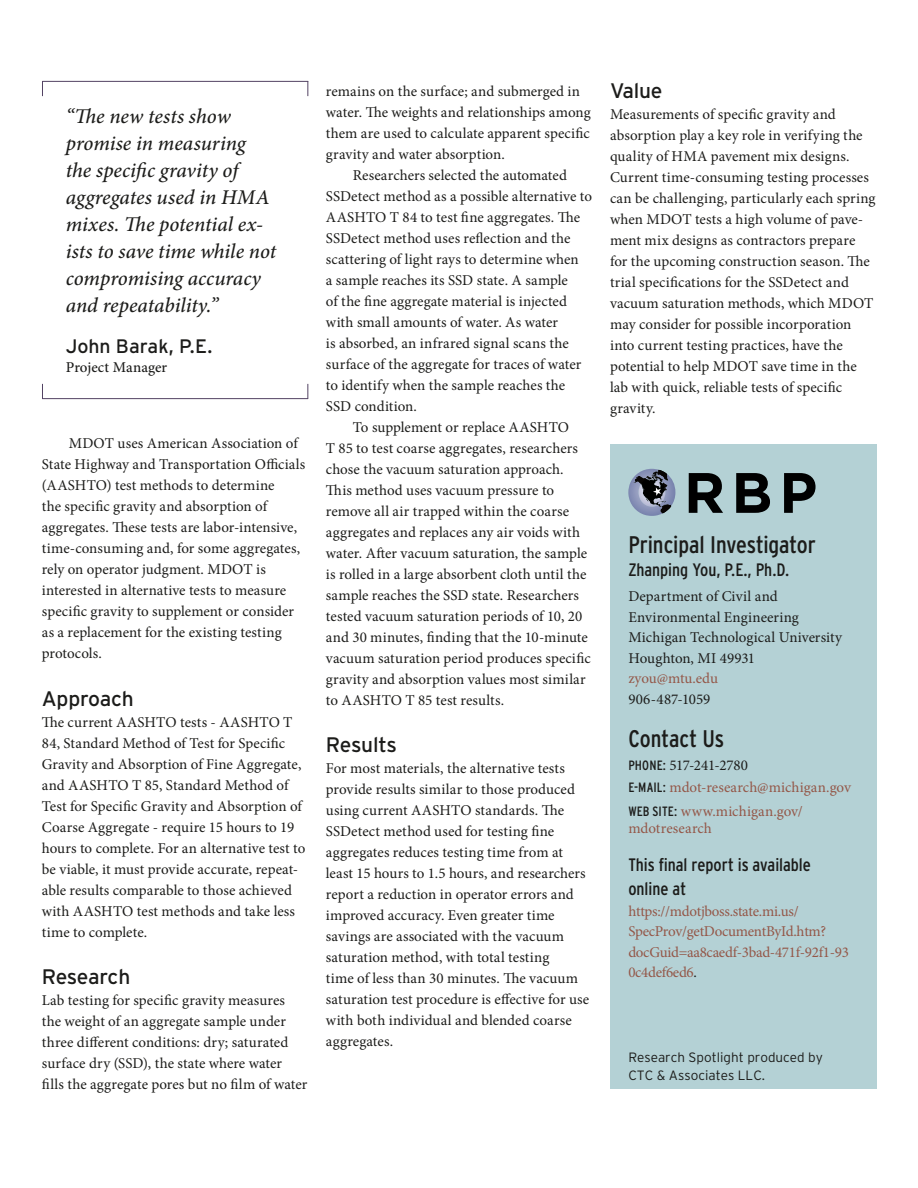
<style>
.page{position:relative;width:918px;height:1188px;background:#fff}
.page>*{position:absolute;margin:0;border:0;box-sizing:border-box;transform-origin:0 0}
.t1{font:condensed 24px "Interstate";letter-spacing:-.005em;color:#1c1c1a}
.t2{font:italic 500 21px/27px "Minion Pro";color:#1c1c1a}
.t3{font:21px "Interstate";letter-spacing:-.01em;color:#1c1c1a}
.t4{font:19.5px "Interstate";color:#1c1c1a}
.t5{font:condensed 18px/24.5px "Interstate";color:#1c1c1a}
.t6{font:15px/21px "Minion Pro";letter-spacing:.005em;color:#1c1c1a}
.t7{font:15px/20.4px "Minion Pro";letter-spacing:-.02em;color:#945748}
.t8{font:15px/23px "Minion Pro";letter-spacing:.005em;color:#945748}
.t9{font:500 15px "Minion Pro";letter-spacing:.005em;color:#1c1c1a}
.t10{font:300 13.5px/18px "Interstate";color:#1c1c1a}
.s1{font-family:"Interstate";font-stretch:condensed;font-size:13.5px;color:#1c1c1a}
.s2{color:#1c1c1a}
</style>
<div class="page">
<div style="left:610px;top:444px;width:266px;height:645px;background:#b4d1d5"></div>
<hr style="left:42px;top:81px;width:266px;height:1px;background:#534363">
<svg style="left:307px;top:82px;width:1px;height:14px"></svg>
<svg style="left:42px;top:82px;width:1px;height:14px"></svg>
<hr style="left:42px;top:398px;width:266px;height:1px;background:#534363">
<svg style="left:42px;top:384px;width:1px;height:14px"></svg>
<svg style="left:307px;top:384px;width:1px;height:14px"></svg>
<svg style="left:689px;top:473px;width:34px;height:40px"></svg>
<svg style="left:736px;top:473px;width:34px;height:40px"></svg>
<svg style="left:784px;top:473px;width:32px;height:40px"></svg>
<svg style="left:628px;top:469px;width:47px;height:47px"></svg>
<h2 class="t2" style="left:66px;top:103px;width:212px">“The new tests show promise in measuring the specific gravity of aggregates used in HMA mixes. The potential ex&shy;ists to save time while not compromising accuracy and repeatability.”</h2>
<h3 class="t4" style="left:66px;top:335px;width:148px">John Barak, P.E.</h3>
<p class="t9" style="left:66px;top:357px;width:103px">Project Manager</p>
<p class="t6" style="left:42px;top:433px;width:265px;text-indent:27px">MDOT uses American Association of State Highway and Transportation Officials (AASHTO) test methods to determine<br>the specific gravity and absorption of aggregates. These tests are labor-intensive, time-consuming and, for some aggregates, rely on operator judgment. MDOT is interested in alternative tests to measure specific gravity to supplement or consider as a replacement for the existing testing protocols.</p>
<h2 class="t3" style="left:42px;top:686px;width:94px">Approach</h2>
<p class="t6" style="left:42px;top:711px;width:265px">The current AASHTO tests - AASHTO T 84, Standard Method of Test for Specific Gravity and Absorption of Fine Aggregate, and AASHTO T 85, Standard Method of Test for Specific Gravity and Absorption of Coarse Aggregate - require 15 hours to 19 hours to complete. For an alternative test to be viable, it must provide accurate, repeat&shy;able results comparable to those achieved with AASHTO test methods and take less time to complete.</p>
<h2 class="t3" style="left:42px;top:965px;width:90px">Research</h2>
<p class="t6" style="left:42px;top:990px;width:267px">Lab testing for specific gravity measures the weight of an aggregate sample under three different conditions: dry; saturated surface dry (SSD), the state where water fills the aggregate pores but no film of water</p>
<p class="t6" style="left:326px;top:81px;width:256px">remains on the surface; and submerged in</p>
<p class="t6" style="left:326px;top:102px;width:266px">water. The weights and relationships among</p>
<p class="t6" style="left:326px;top:123px;width:265px">them are used to calculate apparent specific</p>
<p class="t6" style="left:326px;top:144px;width:180px">gravity and water absorption.</p>
<p class="t6" style="left:353px;top:165px;width:216px">Researchers selected the automated</p>
<p class="t6" style="left:326px;top:186px;width:268px">SSDetect method as a possible alternative to</p>
<p class="t6" style="left:326px;top:207px;width:256px">AASHTO T 84 to test fine aggregates. The</p>
<p class="t6" style="left:326px;top:228px;width:246px">SSDetect method uses reflection and the</p>
<p class="t6" style="left:326px;top:249px;width:254px">scattering of light rays to determine when</p>
<p class="t6" style="left:326px;top:270px;width:244px">a sample reaches its SSD state. A sample</p>
<p class="t6" style="left:326px;top:291px;width:243px">of the fine aggregate material is injected</p>
<p class="t6" style="left:326px;top:312px;width:234px">with small amounts of water. As water</p>
<p class="t6" style="left:326px;top:333px;width:244px">is absorbed, an infrared signal scans the</p>
<p class="t6" style="left:326px;top:354px;width:257px">surface of the aggregate for traces of water</p>
<p class="t6" style="left:326px;top:375px;width:241px">to identify when the sample reaches the</p>
<p class="t6" style="left:326px;top:396px;width:93px">SSD condition.</p>
<p class="t6" style="left:353px;top:417px;width:218px">To supplement or replace AASHTO</p>
<p class="t6" style="left:326px;top:438px;width:253px">T 85 to test coarse aggregates, researchers</p>
<p class="t6" style="left:326px;top:459px;width:239px">chose the vacuum saturation approach.</p>
<p class="t6" style="left:326px;top:480px;width:230px">This method uses vacuum pressure to</p>
<p class="t6" style="left:326px;top:501px;width:245px">remove all air trapped within the coarse</p>
<p class="t6" style="left:326px;top:522px;width:256px">aggregates and replaces any air voids with</p>
<p class="t6" style="left:326px;top:543px;width:263px">water. After vacuum saturation, the sample</p>
<p class="t6" style="left:326px;top:564px;width:262px">is rolled in a large absorbent cloth until the</p>
<p class="t6" style="left:326px;top:585px;width:255px">sample reaches the SSD state. Researchers</p>
<p class="t6" style="left:326px;top:606px;width:258px">tested vacuum saturation periods of 10, 20</p>
<p class="t6" style="left:326px;top:627px;width:263px">and 30 minutes, finding that the 10-minute</p>
<p class="t6" style="left:326px;top:648px;width:266px">vacuum saturation period produces specific</p>
<p class="t6" style="left:326px;top:669px;width:261px">gravity and absorption values most similar</p>
<p class="t6" style="left:326px;top:690px;width:180px">to AASHTO T 85 test results.</p>
<h2 class="t3" style="left:326px;top:733px;width:73px">Results</h2>
<p class="t6" style="left:326px;top:758px;width:265px">For most materials, the alternative tests provide results similar to those produced using current AASHTO standards. The SSDetect method used for testing fine aggregates reduces testing time from at least 15 hours to 1.5 hours, and researchers report a reduction in operator errors and improved accuracy. Even greater time savings are associated with the vacuum saturation method, with total testing<br>time of less than 30 minutes. The vacuum saturation test procedure is effective for use with both individual and blended coarse aggregates.</p>
<h2 class="t3" style="left:610px;top:79px;width:54px">Value</h2>
<p class="t6" style="left:610px;top:104px;width:267px">Measurements of specific gravity and absorption play a key role in verifying the quality of HMA pavement mix designs.<br>Current time-consuming testing processes can be challenging, particularly each spring when MDOT tests a high volume of pave&shy;ment mix designs as contractors prepare for the upcoming construction season. The trial specifications for the SSDetect and vacuum saturation methods, which MDOT may consider for possible incorporation into current testing practices, have the potential to help MDOT save time in the lab with quick, reliable tests of specific gravity.</p>
<h1 class="t1" style="left:628px;top:531px;width:189px">Principal Investigator</h1>
<p class="t5" style="left:628px;top:557px;width:163px">Zhanping You, P.e., Ph.D.</p>
<p class="t6" style="left:628px;top:586px;width:215px;line-height:20.5px">Department of Civil and<br>Environmental Engineering<br>Michigan Technological University<br>Houghton, MI 49931</p>
<p class="t7" style="left:628px;top:668px;width:91px">zyou@mtu.edu</p>
<p class="t6" style="left:628px;top:689px;width:83px">906-487-1059</p>
<h1 class="t1" style="left:628px;top:725px;width:97px">contact us</h1>
<p class="t8" style="left:628px;top:754px;width:224px"><span class="s1">PhoNe:</span> <span class="s2">517-241-2780<br></span><span class="s1">e-maIl:</span> mdot-research@michigan.gov<br><span class="s1">Web SIte:</span> www.michigan.gov/</p>
<p class="t8" style="left:628px;top:817px;width:85px">mdotresearch</p>
<p class="t5" style="left:628px;top:852px;width:184px">this final report is available online at</p>
<p class="t7" style="left:628px;top:901px;width:222px">https://mdotjboss.state.mi.us/<br>SpecProv/getDocumentById.htm? docGuid=aa8caedf-3bad-471f-92f1-93<br>0c4def6ed6<span class="s2">.</span></p>
<p class="t10" style="left:628px;top:1048px;width:196px">Research Spotlight produced by<br>CTC &amp; Associates LLC.</p>
</div>
